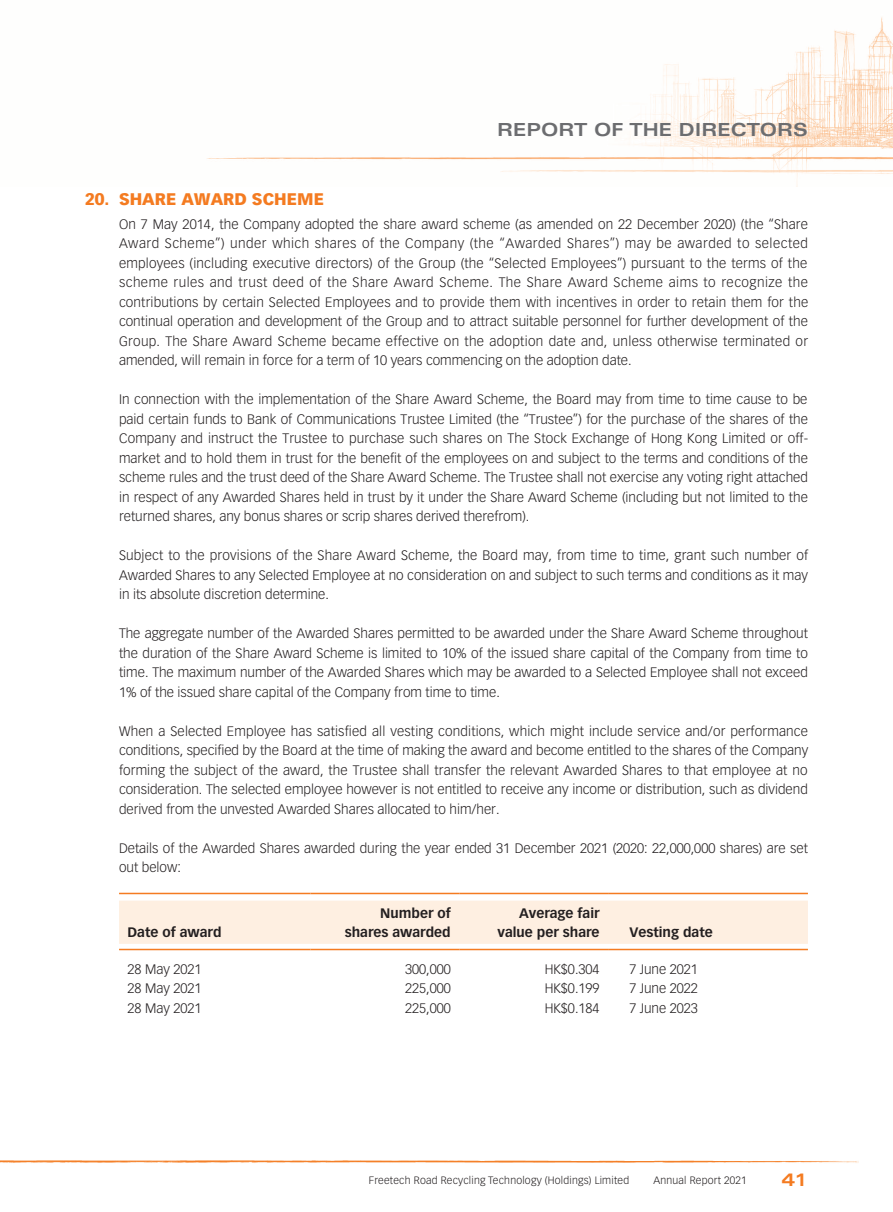
<style>
.page{position:relative;width:893px;height:1212px;background:#fff}
.page>*{position:absolute;margin:0;border:0;box-sizing:border-box;transform-origin:0 0}
.t1{font:700 expanded 18px "Univers LT Std";color:#6c6d70}
.t2{font:700 expanded 18px "Univers LT Std";color:#f47b21}
._01_H1{font:900 16.5px "Vectora LT Std";color:#f47b21}
._00_txt{font:300 13.5px/19.5px "Vectora LT Std";color:#231f20;text-align:justify}
._50_Table_txt{font:300 13.5px "Vectora LT Std";color:#231f20}
._50_Table_txt-2{font:700 13.5px "Vectora LT Std";color:#231f20}
.t3{font:300 10.5px "Vectora LT Std";letter-spacing:.02em;color:#231f20}
</style>
<div class="page">
<img style="left:206px;top:17px;width:687px;height:170px">
<img style="left:0;top:1160px;width:858px;height:3px">
<div style="left:119px;top:900px;width:689px;height:44px;background:#feefe1"></div>
<hr style="left:119px;top:893px;width:191px;height:1px;background:#f47b21">
<hr style="left:310px;top:893px;width:149px;height:1px;background:#f47b21">
<hr style="left:459px;top:893px;width:149px;height:1px;background:#f47b21">
<hr style="left:608px;top:893px;width:200px;height:1px;background:#f47b21">
<hr style="left:119px;top:949px;width:191px;height:1px;background:#f47b21">
<hr style="left:310px;top:949px;width:149px;height:1px;background:#f47b21">
<hr style="left:459px;top:949px;width:149px;height:1px;background:#f47b21">
<hr style="left:608px;top:949px;width:200px;height:1px;background:#f47b21">
<h1 class="t1" style="left:497px;top:119px;width:312px">REPORT OF THE DIRECTORS</h1>
<p class="_01_H1" style="left:85px;top:189px;width:241px">20. SHARE AWARD SCHEME</p>
<p class="_00_txt" style="left:119px;top:214px;width:691px">On 7 May 2014, the Company adopted the share award scheme (as amended on 22 December 2020) (the “Share Award Scheme”) under which shares of the Company (the “Awarded Shares”) may be awarded to selected employees (including executive directors) of the Group (the “Selected Employees”) pursuant to the terms of the scheme rules and trust deed of the Share Award Scheme. The Share Award Scheme aims to recognize the contributions by certain Selected Employees and to provide them with incentives in order to retain them for the continual operation and development of the Group and to attract suitable personnel for further development of the Group. The Share Award Scheme became effective on the adoption date and, unless otherwise terminated or amended, will remain in force for a term of 10 years commencing on the adoption date.</p>
<p class="_00_txt" style="left:119px;top:390px;width:691px">In connection with the implementation of the Share Award Scheme, the Board may from time to time cause to be paid certain funds to Bank of Communications Trustee Limited (the “Trustee”) for the purchase of the shares of the Company and instruct the Trustee to purchase such shares on The Stock Exchange of Hong Kong Limited or off&shy;market and to hold them in trust for the benefit of the employees on and subject to the terms and conditions of the scheme rules and the trust deed of the Share Award Scheme. The Trustee shall not exercise any voting right attached in respect of any Awarded Shares held in trust by it under the Share Award Scheme (including but not limited to the returned shares, any bonus shares or scrip shares derived therefrom).</p>
<p class="_00_txt" style="left:119px;top:546px;width:691px">Subject to the provisions of the Share Award Scheme, the Board may, from time to time, grant such number of Awarded Shares to any Selected Employee at no consideration on and subject to such terms and conditions as it may in its absolute discretion determine.</p>
<p class="_00_txt" style="left:119px;top:624px;width:690px">The aggregate number of the Awarded Shares permitted to be awarded under the Share Award Scheme throughout the duration of the Share Award Scheme is limited to 10% of the issued share capital of the Company from time to time. The maximum number of the Awarded Shares which may be awarded to a Selected Employee shall not exceed 1% of the issued share capital of the Company from time to time.</p>
<p class="_00_txt" style="left:119px;top:721px;width:691px">When a Selected Employee has satisfied all vesting conditions, which might include service and/or performance conditions, specified by the Board at the time of making the award and become entitled to the shares of the Company forming the subject of the award, the Trustee shall transfer the relevant Awarded Shares to that employee at no consideration. The selected employee however is not entitled to receive any income or distribution, such as dividend derived from the unvested Awarded Shares allocated to him/her.</p>
<p class="_00_txt" style="left:119px;top:838px;width:690px">Details of the Awarded Shares awarded during the year ended 31 December 2021 (2020: 22,000,000 shares) are set out below:</p>
<p class="_50_Table_txt-2" style="left:128px;top:924px;width:95px">Date of award</p>
<p class="_50_Table_txt-2" style="left:380px;top:905px;width:72px">Number of</p>
<p class="_50_Table_txt-2" style="left:345px;top:924px;width:107px">shares awarded</p>
<p class="_50_Table_txt-2" style="left:519px;top:905px;width:82px">Average fair</p>
<p class="_50_Table_txt-2" style="left:498px;top:924px;width:103px">value per share</p>
<p class="_50_Table_txt-2" style="left:629px;top:924px;width:85px">Vesting date</p>
<p class="_50_Table_txt" style="left:128px;top:961px;width:75px">28 May 2021</p>
<p class="_50_Table_txt" style="left:405px;top:961px;width:47px">300,000</p>
<p class="_50_Table_txt" style="left:545px;top:961px;width:56px">HK$0.304</p>
<p class="_50_Table_txt" style="left:629px;top:961px;width:70px">7 June 2021</p>
<p class="_50_Table_txt" style="left:128px;top:981px;width:75px">28 May 2021</p>
<p class="_50_Table_txt" style="left:405px;top:981px;width:47px">225,000</p>
<p class="_50_Table_txt" style="left:545px;top:981px;width:56px">HK$0.199</p>
<p class="_50_Table_txt" style="left:629px;top:981px;width:70px">7 June 2022</p>
<p class="_50_Table_txt" style="left:128px;top:1000px;width:75px">28 May 2021</p>
<p class="_50_Table_txt" style="left:405px;top:1000px;width:47px">225,000</p>
<p class="_50_Table_txt" style="left:545px;top:1000px;width:56px">HK$0.184</p>
<p class="_50_Table_txt" style="left:629px;top:1000px;width:70px">7 June 2023</p>
<p class="t3" style="left:369px;top:1174px;width:262px">Freetech Road Recycling Technology (Holdings) Limited</p>
<p class="t3" style="left:653px;top:1174px;width:95px">Annual Report 2021</p>
<h1 class="t2" style="left:782px;top:1169px;width:28px">41</h1>
</div>
